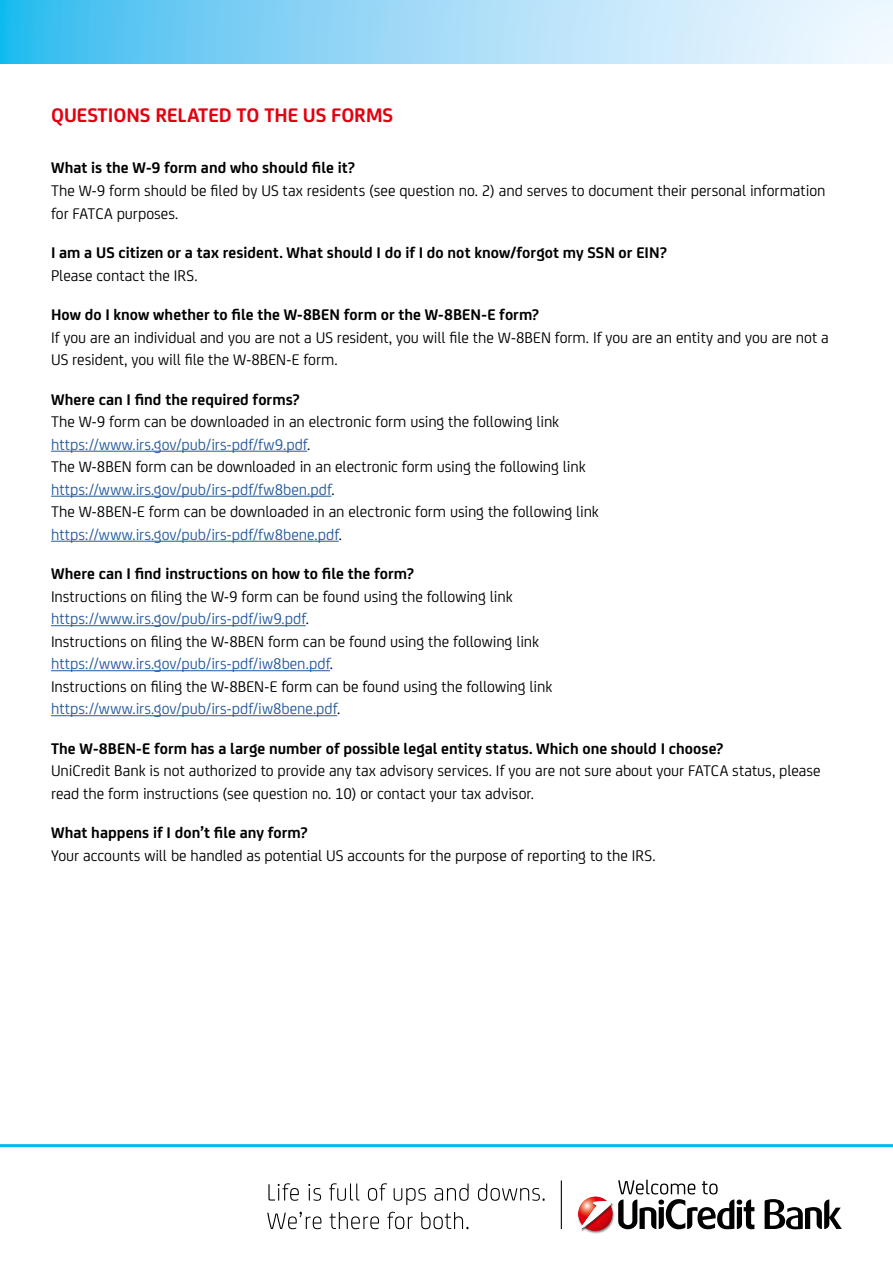
<style>
.page{position:relative;width:893px;height:1263px;background:#fff}
.page>*{position:absolute;margin:0;border:0;box-sizing:border-box;transform-origin:0 0}
.t1{font:700 21px "Uni Credit";color:#e3000f}
.t2{font:16.5px/22.5px "Uni Credit";color:#000}
.t3{font:700 16.5px "Uni Credit";letter-spacing:.005em;color:#000}
.s1{color:#245a9c}
</style>
<div class="page">
<svg style="left:0;top:0;width:893px;height:64px;background:#9fdbf7"></svg>
<svg style="left:765px;top:1199px;width:77px;height:30px"></svg>
<img style="left:577px;top:1196px;width:38px;height:38px">
<svg style="left:578px;top:1197px;width:34px;height:34px"></svg>
<img style="left:581px;top:1202px;width:32px;height:29px">
<svg style="left:581px;top:1201px;width:31px;height:28px"></svg>
<svg style="left:618px;top:1180px;width:136px;height:49px"></svg>
<svg style="left:268px;top:1183px;width:31px;height:18px"></svg>
<svg style="left:308px;top:1184px;width:13px;height:17px"></svg>
<svg style="left:329px;top:1183px;width:30px;height:18px"></svg>
<svg style="left:368px;top:1183px;width:19px;height:18px"></svg>
<svg style="left:394px;top:1188px;width:32px;height:17px"></svg>
<svg style="left:434px;top:1183px;width:35px;height:18px"></svg>
<svg style="left:478px;top:1183px;width:67px;height:18px"></svg>
<svg style="left:267px;top:1212px;width:54px;height:17px"></svg>
<svg style="left:329px;top:1212px;width:50px;height:17px"></svg>
<svg style="left:387px;top:1212px;width:26px;height:17px"></svg>
<svg style="left:421px;top:1212px;width:47px;height:17px"></svg>
<hr style="left:561px;top:1180px;width:1px;height:49px;background:#000">
<hr style="left:0;top:1144px;width:893px;height:3px;background:#04bbee">
<hr style="left:51px;top:451px;width:256px;height:1px;background:#245a9c">
<hr style="left:51px;top:496px;width:280px;height:1px;background:#245a9c">
<hr style="left:51px;top:541px;width:288px;height:1px;background:#245a9c">
<hr style="left:51px;top:625px;width:255px;height:1px;background:#245a9c">
<hr style="left:51px;top:670px;width:279px;height:1px;background:#245a9c">
<hr style="left:51px;top:715px;width:286px;height:1px;background:#245a9c">
<p class="t1" style="left:51px;top:99px;width:344px">QUESTIONS RELATED TO THE US FORMS</p>
<p class="t3" style="left:51px;top:156px;width:305px">What is the W-9 form and who should file it?</p>
<p class="t2" style="left:51px;top:178px;width:776px">The W-9 form should be filed by US tax residents (see question no. 2) and serves to document their personal information for FATCA purposes.</p>
<p class="t3" style="left:51px;top:240px;width:618px">I am a US citizen or a tax resident. What should I do if I do not know/forgot my SSN or EIN?</p>
<p class="t2" style="left:51px;top:263px;width:148px">Please contact the IRS.</p>
<p class="t3" style="left:51px;top:302px;width:490px">How do I know whether to file the W-8BEN form or the W-8BEN-E form?</p>
<p class="t2" style="left:51px;top:325px;width:779px">If you are an individual and you are not a US resident, you will file the W-8BEN form. If you are an entity and you are not a<br>US resident, you will file the W-8BEN-E form.</p>
<p class="t3" style="left:51px;top:387px;width:250px">Where can I find the required forms?</p>
<p class="t2" style="left:51px;top:409px;width:549px">The W-9 form can be downloaded in an electronic form using the following link <span class="s1">https://www.irs.gov/pub/irs-pdf/fw9.pdf</span>.<br>The W-8BEN form can be downloaded in an electronic form using the following link <span class="s1">https://www.irs.gov/pub/irs-pdf/fw8ben.pdf</span>.<br>The W-8BEN-E form can be downloaded in an electronic form using the following link <span class="s1">https://www.irs.gov/pub/irs-pdf/fw8bene.pdf</span>.</p>
<p class="t3" style="left:51px;top:561px;width:365px">Where can I find instructions on how to file the form?</p>
<p class="t2" style="left:51px;top:584px;width:503px">Instructions on filing the W-9 form can be found using the following link <span class="s1">https://www.irs.gov/pub/irs-pdf/iw9.pdf</span>.<br>Instructions on filing the W-8BEN form can be found using the following link <span class="s1">https://www.irs.gov/pub/irs-pdf/iw8ben.pdf</span>.<br>Instructions on filing the W-8BEN-E form can be found using the following link <span class="s1">https://www.irs.gov/pub/irs-pdf/iw8bene.pdf</span>.</p>
<p class="t3" style="left:51px;top:736px;width:674px">The W-8BEN-E form has a large number of possible legal entity status. Which one should I choose?</p>
<p class="t2" style="left:51px;top:758px;width:771px">UniCredit Bank is not authorized to provide any tax advisory services. If you are not sure about your FATCA status, please read the form instructions (see question no. 10) or contact your tax advisor.</p>
<p class="t3" style="left:51px;top:820px;width:258px">What happens if I don’t file any form?</p>
<p class="t2" style="left:51px;top:843px;width:606px">Your accounts will be handled as potential US accounts for the purpose of reporting to the IRS.</p>
</div>
